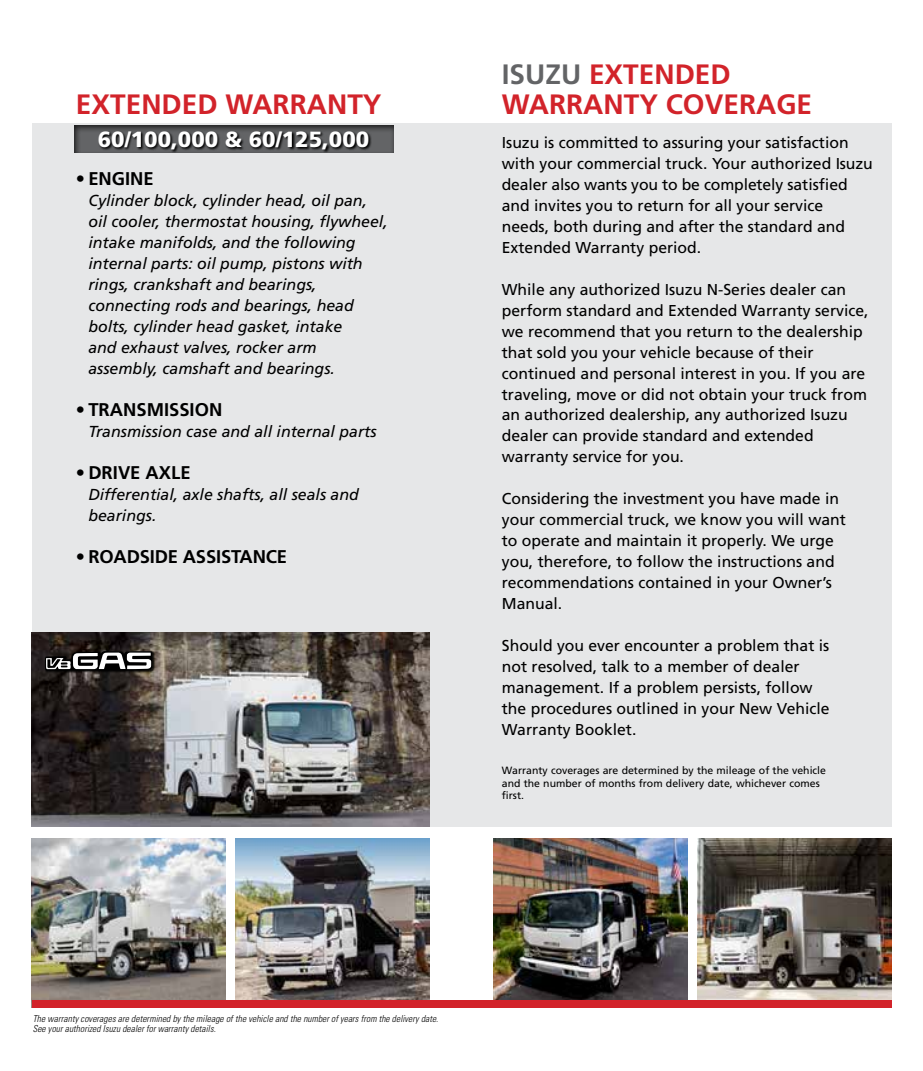
<style>
.page{position:relative;width:923px;height:1071px;background:#fff}
.page>*{position:absolute;margin:0;border:0;box-sizing:border-box;transform-origin:0 0}
.t1{font:700 28px/29.8px "Frutiger";color:#d2232a}
.t2{font:900 22.05px "Frutiger";color:#fff}
.t3{font:700 18.38px "Frutiger";color:#000}
.t4{font:italic 15.92px/21px "Frutiger";color:#000}
.t5{font:15.75px/21px "Frutiger";color:#000}
.t6{font:10.5px/12.2px "Frutiger";color:#000}
.t7{font:italic 300 condensed 9.62px/10.5px "Univers";letter-spacing:.01em;color:#000}
.s1{color:#636466}
</style>
<div class="page">
<div style="left:32px;top:123px;width:859px;height:704px;background:#e6e7e8"></div>
<div style="left:74px;top:122px;width:320px;height:32px;background:#000;opacity:.75"></div>
<svg style="left:98px;top:130px;width:274px;height:23px;background:#3e3e40"></svg>
<img style="left:697px;top:839px;width:194px;height:161px">
<img style="left:236px;top:839px;width:194px;height:161px">
<img style="left:493px;top:839px;width:194px;height:161px">
<img style="left:32px;top:839px;width:193px;height:161px">
<img style="left:32px;top:633px;width:398px;height:194px">
<div style="left:45px;top:651px;width:109px;height:21px;background:#000;opacity:.75"></div>
<svg style="left:45px;top:651px;width:107px;height:20px;background:#6f6e6e"></svg>
<div style="left:32px;top:1000px;width:859px;height:8px;background:#d2232a"></div>
<h1 class="t1" style="left:76px;top:89px;width:307px">EXTENDED WARRANTY</h1>
<h1 class="t1" style="left:501px;top:59px;width:312px"><span class="s1">ISUZU</span> EXTENDED<br>WARRANTY COVERAGE</h1>
<h2 class="t2" style="left:98px;top:126px;width:273px">60/100,000 &amp; 60/125,000</h2>
<p class="t5" style="left:501px;top:131px;width:372px">Isuzu is committed to assuring your satisfaction with your commercial truck. Your authorized Isuzu dealer also wants you to be completely satisfied and invites you to return for all your service needs, both during and after the standard and Extended Warranty period.</p>
<p class="t5" style="left:501px;top:278px;width:368px">While any authorized Isuzu N-Series dealer can perform standard and Extended Warranty service, we recommend that you return to the dealership that sold you your vehicle because of their continued and personal interest in you. If you are traveling, move or did not obtain your truck from an authorized dealership, any authorized Isuzu dealer can provide standard and extended warranty service for you.</p>
<p class="t5" style="left:501px;top:488px;width:345px">Considering the investment you have made in your commercial truck, we know you will want to operate and maintain it properly. We urge you, therefore, to follow the instructions and recommendations contained in your Owner’s Manual.</p>
<p class="t5" style="left:501px;top:635px;width:329px">Should you ever encounter a problem that is not resolved, talk to a member of dealer management. If a problem persists, follow the procedures outlined in your New Vehicle Warranty Booklet.</p>
<p class="t6" style="left:501px;top:764px;width:325px">Warranty coverages are determined by the mileage of the vehicle and the number of months from delivery date, whichever comes first.</p>
<p class="t3" style="left:76px;top:168px;width:79px">• ENGINE</p>
<p class="t4" style="left:88px;top:190px;width:301px">Cylinder block, cylinder head, oil pan, oil cooler, thermostat housing, flywheel, intake manifolds, and the following internal parts: oil pump, pistons with rings, crankshaft and bearings, connecting rods and bearings, head bolts, cylinder head gasket, intake<br>and exhaust valves, rocker arm assembly, camshaft and bearings.</p>
<p class="t3" style="left:76px;top:399px;width:148px">• TRANSMISSION</p>
<p class="t4" style="left:88px;top:421px;width:290px">Transmission case and all internal parts</p>
<p class="t3" style="left:76px;top:462px;width:116px">• DRIVE AXLE</p>
<p class="t4" style="left:88px;top:484px;width:272px">Differential, axle shafts, all seals and bearings.</p>
<p class="t3" style="left:76px;top:546px;width:213px">• ROADSIDE ASSISTANCE</p>
<p class="t7" style="left:33px;top:1013px;width:407px">The warranty coverages are determined by the mileage of the vehicle and the number of years from the delivery date.<br>See your authorized Isuzu dealer for warranty details.</p>
</div>
